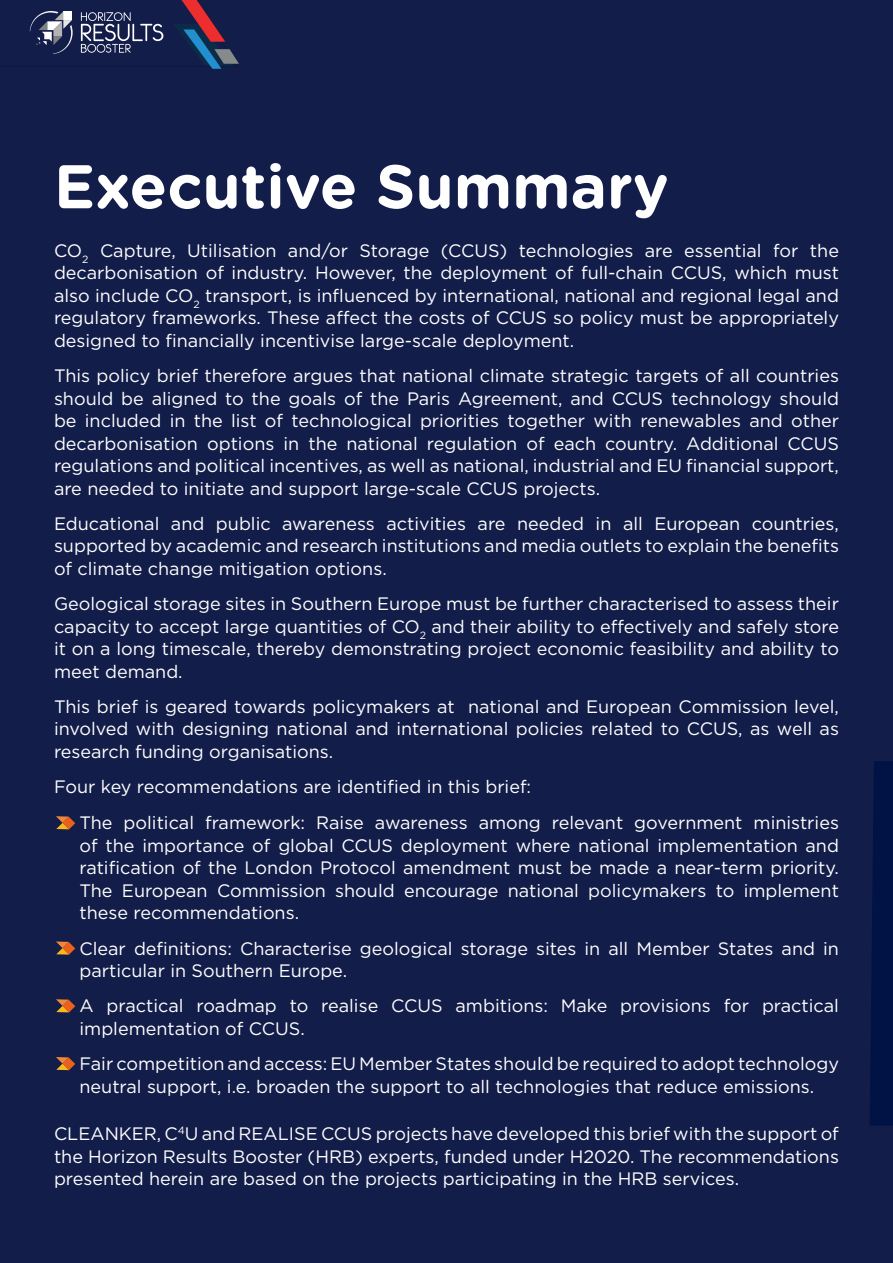
<style>
.page{position:relative;width:893px;height:1263px;background:#131d49}
.page>*{position:absolute;margin:0;border:0;box-sizing:border-box;transform-origin:0 0}
.Titles_White{font:700 61.5px "Gotham Rounded";color:#fff}
.text_white{font:18px/22.5px "Gotham";color:#fff;text-align:justify}
.Custom_bullets_white{font:18px/22.5px "Gotham";color:#fff}
</style>
<div class="page">
<svg style="left:56px;top:816px;width:19px;height:13px"></svg>
<svg style="left:56px;top:941px;width:19px;height:14px"></svg>
<svg style="left:56px;top:999px;width:19px;height:13px"></svg>
<svg style="left:56px;top:1057px;width:19px;height:13px"></svg>
<svg style="left:29px;top:0;width:210px;height:69px"></svg>
<p class="Titles_White" style="left:54px;top:141px;width:616px">Executive Summary</p>
<p class="text_white" style="left:54px;top:239px;width:786px">CO<sub>2</sub> Capture, Utilisation and/or Storage (CCUS) technologies are essential for the decarbonisation of industry. However, the deployment of full-chain CCUS, which must also include CO<sub>2</sub> transport, is influenced by international, national and regional legal and regulatory frameworks. These affect the costs of CCUS so policy must be appropriately designed to financially incentivise large-scale deployment.</p>
<p class="text_white" style="left:54px;top:364px;width:786px">This policy brief therefore argues that national climate strategic targets of all countries should be aligned to the goals of the Paris Agreement, and CCUS technology should be included in the list of technological priorities together with renewables and other decarbonisation options in the national regulation of each country. Additional CCUS regulations and political incentives, as well as national, industrial and EU financial support, are needed to initiate and support large-scale CCUS projects.</p>
<p class="text_white" style="left:54px;top:512px;width:786px">Educational and public awareness activities are needed in all European countries, supported by academic and research institutions and media outlets to explain the benefits of climate change mitigation options.</p>
<p class="text_white" style="left:54px;top:592px;width:786px">Geological storage sites in Southern Europe must be further characterised to assess their capacity to accept large quantities of CO<sub>2</sub> and their ability to effectively and safely store it on a long timescale, thereby demonstrating project economic feasibility and ability to meet demand.</p>
<p class="text_white" style="left:54px;top:695px;width:786px">This brief is geared towards policymakers at national and European Commission level, involved with designing national and international policies related to CCUS, as well as research funding organisations.</p>
<p class="text_white" style="left:54px;top:775px;width:479px">Four key recommendations are identified in this brief:</p>
<p class="Custom_bullets_white" style="left:80px;top:811px;width:761px;text-align:justify">The political framework: Raise awareness among relevant government ministries of the importance of global CCUS deployment where national implementation and ratification of the London Protocol amendment must be made a near-term priority.<br>The European Commission should encourage national policymakers to implement these recommendations.</p>
<p class="Custom_bullets_white" style="left:80px;top:937px;width:761px">Clear definitions: Characterise geological storage sites in all Member States and in particular in Southern Europe.</p>
<p class="Custom_bullets_white" style="left:80px;top:994px;width:761px">A practical roadmap to realise CCUS ambitions: Make provisions for practical implementation of CCUS.</p>
<p class="Custom_bullets_white" style="left:80px;top:1052px;width:761px">Fair competition and access: EU Member States should be required to adopt technology neutral support, i.e. broaden the support to all technologies that reduce emissions.</p>
<p class="text_white" style="left:54px;top:1122px;width:786px">CLEANKER, C<sup>4</sup>U and REALISE CCUS projects have developed this brief with the support of the Horizon Results Booster (HRB) experts, funded under H2020. The recommendations presented herein are based on the projects participating in the HRB services.</p>
</div>
